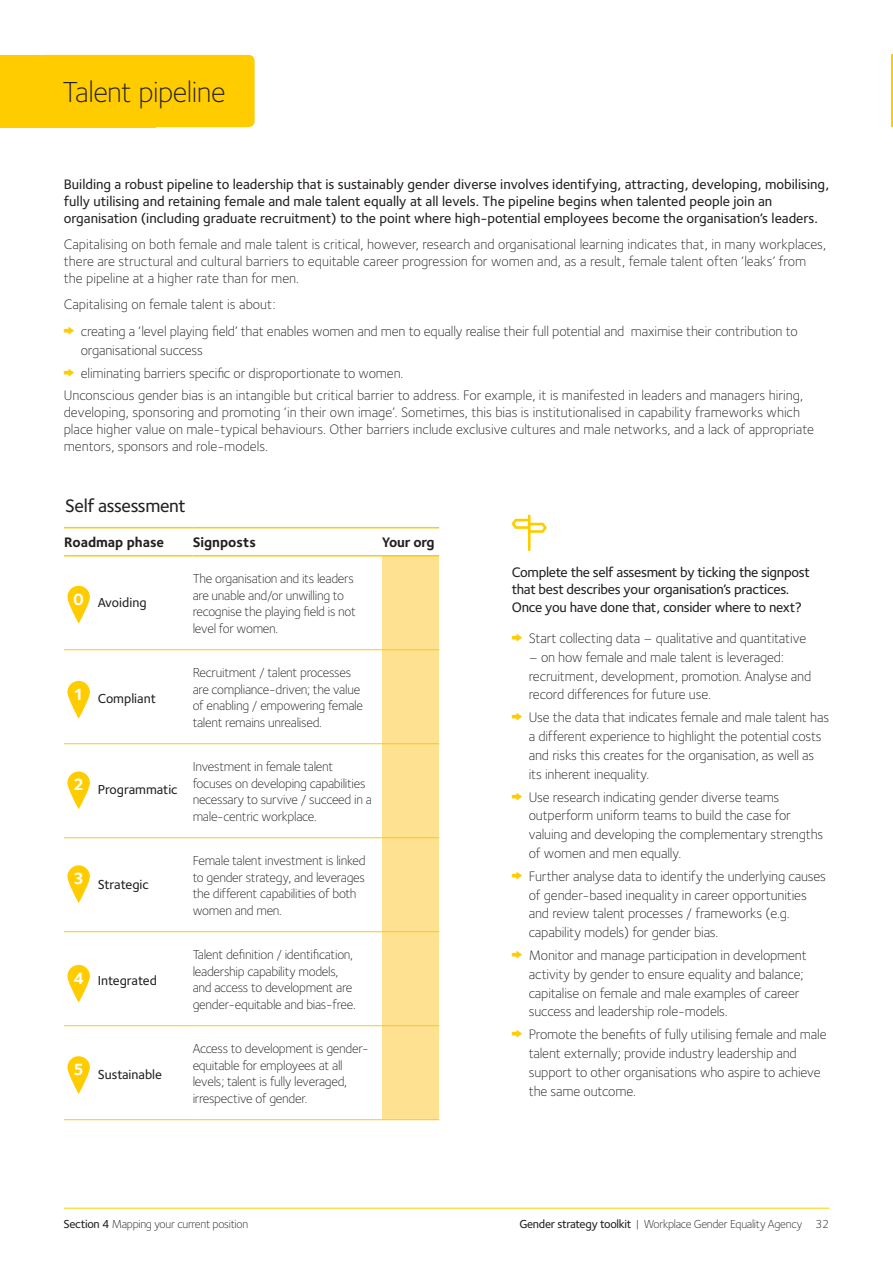
<style>
.page{position:relative;width:893px;height:1263px;background:#fff}
.page>*{position:absolute;margin:0;border:0;box-sizing:border-box;transform-origin:0 0}
.t1{font:300 30px "Foundry Sterling";letter-spacing:-.02em;color:#231f20}
.t2{font:500 18.75px "Foundry Sterling";letter-spacing:-.02em;color:#231f20}
.t3{font:300 14.25px/18.8px "Foundry Sterling";letter-spacing:-.01em;color:#231f20}
.t4{font:500 14.25px/17.2px "Foundry Sterling";color:#231f20}
.t5{font:500 14.25px/17.2px "Foundry Sterling";letter-spacing:-.02em;color:#231f20}
.t6{font:700 14.25px "Foundry Sterling";color:#231f20}
.t7{font:300 13.5px/16.5px "Foundry Sterling";letter-spacing:-.02em;color:#231f20}
.t8{font:500 13.5px "Foundry Sterling";color:#231f20}
.t9{font:300 12px "Foundry Sterling";letter-spacing:-.025em;color:#231f20}
.s1{font-weight:700;font-size:16.8px;color:#fff}
.s2{font-weight:500}
</style>
<div class="page">
<hr style="left:64px;top:1208px;width:765px;height:1px;background:#fc0">
<div style="left:382px;top:556px;width:57px;height:563px;background:#ffe192"></div>
<hr style="left:64px;top:649px;width:129px;height:1px;background:#feca0a">
<hr style="left:193px;top:649px;width:189px;height:1px;background:#feca0a">
<hr style="left:382px;top:649px;width:57px;height:1px;background:#feca0a">
<hr style="left:64px;top:743px;width:129px;height:1px;background:#feca0a">
<hr style="left:193px;top:743px;width:189px;height:1px;background:#feca0a">
<hr style="left:382px;top:743px;width:57px;height:1px;background:#feca0a">
<hr style="left:64px;top:837px;width:129px;height:1px;background:#feca0a">
<hr style="left:193px;top:837px;width:189px;height:1px;background:#feca0a">
<hr style="left:382px;top:837px;width:57px;height:1px;background:#feca0a">
<hr style="left:64px;top:931px;width:129px;height:1px;background:#feca0a">
<hr style="left:193px;top:931px;width:189px;height:1px;background:#feca0a">
<hr style="left:382px;top:931px;width:57px;height:1px;background:#feca0a">
<hr style="left:64px;top:1025px;width:129px;height:1px;background:#feca0a">
<hr style="left:193px;top:1025px;width:189px;height:1px;background:#feca0a">
<hr style="left:382px;top:1025px;width:57px;height:1px;background:#feca0a">
<hr style="left:64px;top:1119px;width:129px;height:1px;background:#feca0a">
<hr style="left:193px;top:1119px;width:189px;height:1px;background:#feca0a">
<hr style="left:382px;top:1119px;width:57px;height:1px;background:#feca0a">
<hr style="left:64px;top:527px;width:129px;height:1px;background:#feca0a">
<hr style="left:193px;top:527px;width:189px;height:1px;background:#feca0a">
<hr style="left:382px;top:527px;width:57px;height:1px;background:#feca0a">
<hr style="left:64px;top:555px;width:129px;height:1px;background:#feca0a">
<hr style="left:193px;top:555px;width:189px;height:1px;background:#feca0a">
<hr style="left:382px;top:555px;width:57px;height:1px;background:#feca0a">
<svg style="left:67px;top:585px;width:23px;height:38px"></svg>
<svg style="left:67px;top:680px;width:23px;height:39px"></svg>
<svg style="left:67px;top:771px;width:23px;height:38px"></svg>
<svg style="left:67px;top:964px;width:23px;height:39px"></svg>
<svg style="left:67px;top:865px;width:23px;height:38px"></svg>
<svg style="left:67px;top:1056px;width:23px;height:38px"></svg>
<div style="left:0;top:55px;width:156px;height:72px;background:#fc0"></div>
<hr style="left:892px;top:54px;width:1px;height:73px;background:#fc0">
<div style="left:40px;top:55px;width:215px;height:72px;background:#fc0;border-radius:6px"></div>
<svg style="left:512px;top:515px;width:35px;height:36px"></svg>
<h1 class="t1" style="left:63px;top:75px;width:164px">Talent pipeline</h1>
<p class="t4" style="left:64px;top:175px;width:767px">Building a robust pipeline to leadership that is sustainably gender diverse involves identifying, attracting, developing, mobilising, fully utilising and retaining female and male talent equally at all levels. The pipeline begins when talented people join an organisation (including graduate recruitment) to the point where high-potential employees become the organisation’s leaders.</p>
<p class="t3" style="left:64px;top:235px;width:764px;line-height:17.2px">Capitalising on both female and male talent is critical, however, research and organisational learning indicates that, in many workplaces, there are structural and cultural barriers to equitable career progression for women and, as a result, female talent often ‘leaks’ from the pipeline at a higher rate than for men.</p>
<p class="t3" style="left:81px;top:290px;width:718px;line-height:27.3px;text-indent:-17px">Capitalising on female talent is about:<br>creating a ‘level playing field’ that enables women and men to equally realise their full potential and maximise their contribution to</p>
<p class="t3" style="left:81px;top:339px;width:324px;line-height:23px">organisational success<br>eliminating barriers specific or disproportionate to women.</p>
<p class="t3" style="left:64px;top:386px;width:752px;line-height:17.2px">Unconscious gender bias is an intangible but critical barrier to address. For example, it is manifested in leaders and managers hiring, developing, sponsoring and promoting ‘in their own image’. Sometimes, this bias is institutionalised in capability frameworks which place higher value on male-typical behaviours. Other barriers include exclusive cultures and male networks, and a lack of appropriate mentors, sponsors and role-models.</p>
<h2 class="t2" style="left:65px;top:494px;width:122px">Self assessment</h2>
<p class="t6" style="left:64px;top:534px;width:102px">Roadmap phase</p>
<p class="t6" style="left:193px;top:534px;width:65px">Signposts</p>
<p class="t6" style="left:382px;top:534px;width:54px">Your org</p>
<p class="t7" style="left:193px;top:570px;width:165px">The organisation and its leaders are unable and/or unwilling to recognise the playing field is not level for women.</p>
<p class="t7" style="left:193px;top:664px;width:172px">Recruitment / talent processes are compliance-driven; the value of enabling / empowering female talent remains unrealised.</p>
<p class="t7" style="left:193px;top:758px;width:181px">Investment in female talent focuses on developing capabilities necessary to survive / succeed in a male-centric workplace.</p>
<p class="t7" style="left:193px;top:852px;width:174px">Female talent investment is linked to gender strategy, and leverages the different capabilities of both women and men.</p>
<p class="t7" style="left:193px;top:946px;width:165px">Talent definition / identification, leadership capability models, and access to development are gender-equitable and bias-free.</p>
<p class="t7" style="left:193px;top:1040px;width:178px">Access to development is gender&shy;equitable for employees at all levels; talent is fully leveraged, irrespective of gender.</p>
<p class="t8" style="left:73px;top:595px;width:75px"><sup>0</sup> Avoiding</p>
<p class="t8" style="left:73px;top:690px;width:84px"><sup>1</sup> Compliant</p>
<p class="t8" style="left:73px;top:781px;width:106px"><sup>2</sup> Programmatic</p>
<p class="t8" style="left:73px;top:877px;width:77px"><sup>3</sup> Strategic</p>
<p class="t8" style="left:73px;top:972px;width:85px"><span class="s1">4</span> Integrated</p>
<p class="t8" style="left:73px;top:1066px;width:90px"><sup>5</sup> Sustainable</p>
<p class="t9" style="left:64px;top:1217px;width:186px"><span class="s2">Section 4</span> Mapping your current position</p>
<p class="t5" style="left:512px;top:564px;width:299px">Complete the self assesment by ticking the signpost that best describes your organisation’s practices.<br>Once you have done that, consider where to next?</p>
<p class="t3" style="left:529px;top:629px;width:279px">Start collecting data – qualitative and quantitative</p>
<p class="t3" style="left:529px;top:648px;width:284px">– on how female and male talent is leveraged: recruitment, development, promotion. Analyse and record differences for future use.</p>
<p class="t3" style="left:529px;top:708px;width:302px">Use the data that indicates female and male talent has a different experience to highlight the potential costs and risks this creates for the organisation, as well as its inherent inequality.</p>
<p class="t3" style="left:529px;top:787px;width:296px">Use research indicating gender diverse teams outperform uniform teams to build the case for valuing and developing the complementary strengths of women and men equally.</p>
<p class="t3" style="left:529px;top:867px;width:299px">Further analyse data to identify the underlying causes of gender-based inequality in career opportunities and review talent processes / frameworks (e.g. capability models) for gender bias.</p>
<p class="t3" style="left:529px;top:946px;width:280px">Monitor and manage participation in development activity by gender to ensure equality and balance; capitalise on female and male examples of career success and leadership role-models.</p>
<p class="t3" style="left:529px;top:1025px;width:299px">Promote the benefits of fully utilising female and male talent externally; provide industry leadership and support to other organisations who aspire to achieve the same outcome.</p>
<p class="t9" style="left:519px;top:1216px;width:311px"><span class="s2">Gender strategy toolkit</span> | Workplace Gender Equality Agency 32</p>
</div>
